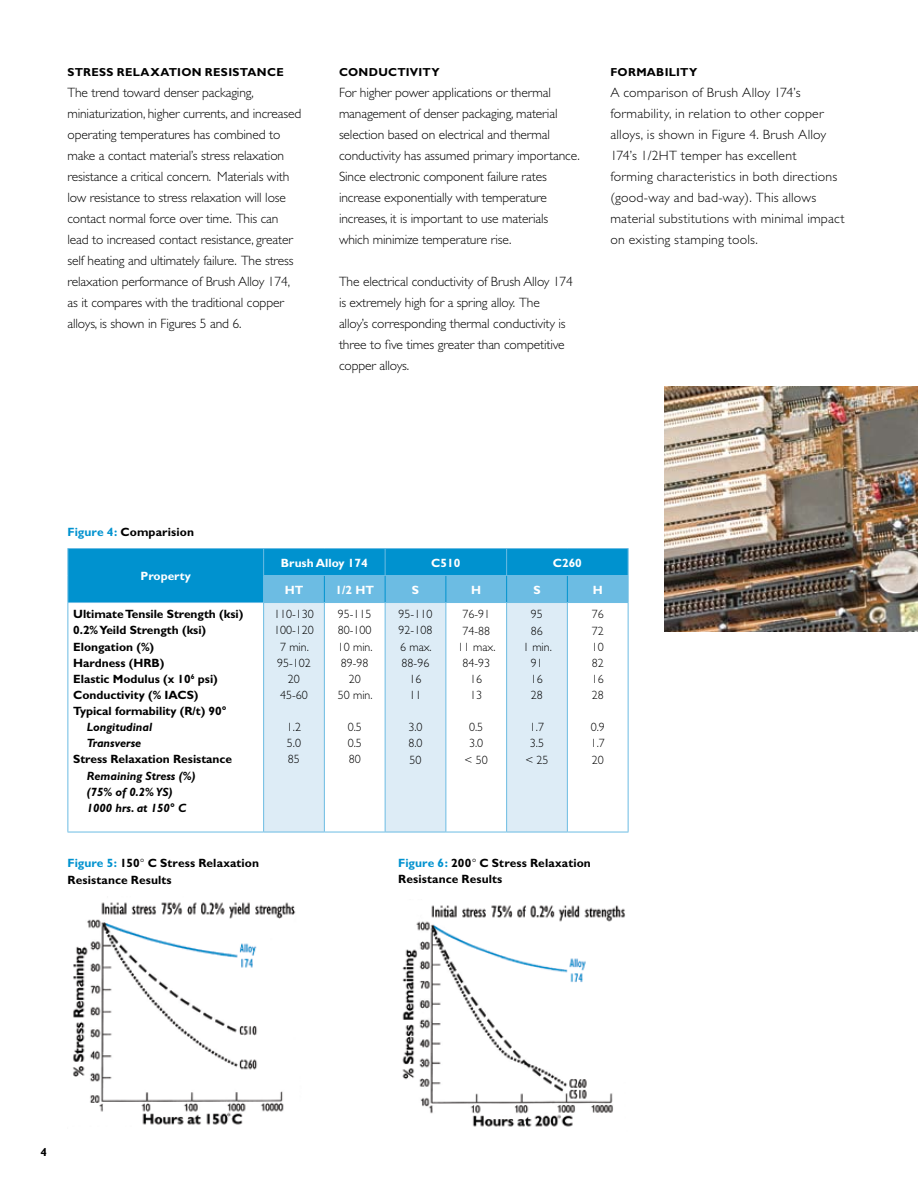
<style>
.page{position:relative;width:918px;height:1188px;background:#fff}
.page>*{position:absolute;margin:0;border:0;box-sizing:border-box;transform-origin:0 0}
.t1{font:300 13.5px/21px "Gill Sans";letter-spacing:-.01em;color:#000}
.t2{font:300 13.5px/21px "Gill Sans";letter-spacing:.015em;color:#000}
.t3{font:700 12px/16.2px "Gill Sans";color:#000}
.t4{font:300 12px/16.2px "Gill Sans";color:#000;text-align:center}
.t5{font:italic 700 12px/16.2px "Gill Sans";color:#000}
.t6{font:700 12px "Gill Sans";color:#fff}
.t7{font:700 11.7px "Gill Sans";letter-spacing:.025em;color:#000}
.s1{color:#0092cf}
.s2{font-weight:300}
</style>
<div class="page">
<img style="left:664px;top:387px;width:254px;height:244px">
<svg style="left:264px;top:603px;width:303px;height:229px;fill:#ddecf6"></svg>
<hr style="left:68px;top:603px;width:1px;height:229px;background:#6cbce3">
<hr style="left:628px;top:603px;width:1px;height:229px;background:#6cbce3">
<hr style="left:263px;top:603px;width:1px;height:229px;background:#6cbce3">
<hr style="left:324px;top:603px;width:1px;height:229px;background:#6cbce3">
<hr style="left:385px;top:603px;width:1px;height:229px;background:#6cbce3">
<hr style="left:446px;top:603px;width:1px;height:229px;background:#6cbce3">
<hr style="left:506px;top:603px;width:1px;height:229px;background:#6cbce3">
<hr style="left:567px;top:603px;width:1px;height:229px;background:#6cbce3">
<hr style="left:68px;top:548px;width:196px;height:1px;background:#6cbce3">
<hr style="left:264px;top:548px;width:60px;height:1px;background:#6cbce3">
<hr style="left:324px;top:548px;width:61px;height:1px;background:#6cbce3">
<hr style="left:385px;top:548px;width:61px;height:1px;background:#6cbce3">
<hr style="left:446px;top:548px;width:61px;height:1px;background:#6cbce3">
<hr style="left:507px;top:548px;width:60px;height:1px;background:#6cbce3">
<hr style="left:567px;top:548px;width:61px;height:1px;background:#6cbce3">
<hr style="left:68px;top:832px;width:196px;height:1px;background:#6cbce3">
<hr style="left:264px;top:832px;width:60px;height:1px;background:#6cbce3">
<hr style="left:324px;top:832px;width:61px;height:1px;background:#6cbce3">
<hr style="left:385px;top:832px;width:61px;height:1px;background:#6cbce3">
<hr style="left:446px;top:832px;width:61px;height:1px;background:#6cbce3">
<hr style="left:507px;top:832px;width:60px;height:1px;background:#6cbce3">
<hr style="left:567px;top:832px;width:61px;height:1px;background:#6cbce3">
<svg style="left:68px;top:549px;width:561px;height:54px;background:#25a0d5"></svg>
<img style="left:73px;top:902px;width:223px;height:223px">
<img style="left:402px;top:905px;width:223px;height:222px">
<p class="t7" style="left:68px;top:65px;width:16px">Stress</p>
<p class="t7" style="left:117px;top:65px;width:18px">Rela</p>
<p class="t7" style="left:150px;top:65px;width:20px">xation</p>
<p class="t7" style="left:205px;top:65px;width:17px">Resistance</p>
<p class="t1" style="left:68px;top:82px;width:235px">The trend toward denser packaging, miniaturization, higher currents, and increased operating temperatures has combined to make a contact material’s stress relaxation resistance a critical concern. Materials with low resistance to stress relaxation will lose contact normal force over time. This can lead to increased contact resistance, greater self heating and ultimately failure. The stress relaxation performance of Brush Alloy 174, as it compares with the traditional copper alloys, is shown in Figures 5 and 6.</p>
<p class="t7" style="left:339px;top:65px;width:19px">Conducti</p>
<p class="t7" style="left:410px;top:65px;width:17px">vity</p>
<p class="t1" style="left:339px;top:82px;width:242px">For higher power applications or thermal management of denser packaging, material selection based on electrical and thermal conductivity has assumed primary importance.<br>Since electronic component failure rates increase exponentially with temperature increases, it is important to use materials which minimize temperature rise.</p>
<p class="t1" style="left:339px;top:271px;width:236px">The electrical conductivity of Brush Alloy 174 is extremely high for a spring alloy. The<br>alloy’s corresponding thermal conductivity is three to five times greater than competitive copper alloys.</p>
<p class="t7" style="left:611px;top:65px;width:17px">Formability</p>
<p class="t2" style="left:610px;top:82px;width:236px">A comparison of Brush Alloy 174’s formability, in relation to other copper alloys, is shown in Figure 4. Brush Alloy 174’s 1/2HT temper has excellent<br>forming characteristics in both directions (good-way and bad-way). This allows material substitutions with minimal impact on existing stamping tools.</p>
<p class="t3" style="left:68px;top:523px;width:128px"><span class="s1">Figure 4:</span> Comparision</p>
<p class="t6" style="left:141px;top:569px;width:52px">Property</p>
<p class="t6" style="left:281px;top:555px;width:88px">Brush Alloy 174</p>
<p class="t6" style="left:431px;top:555px;width:31px">C510</p>
<p class="t6" style="left:553px;top:555px;width:31px">C260</p>
<p class="t6" style="left:285px;top:582px;width:20px">HT</p>
<p class="t6" style="left:335px;top:582px;width:40px">1/2 HT</p>
<p class="t6" style="left:412px;top:582px;width:9px">S</p>
<p class="t6" style="left:471px;top:582px;width:11px">H</p>
<p class="t6" style="left:533px;top:582px;width:9px">S</p>
<p class="t6" style="left:593px;top:582px;width:11px">H</p>
<p class="t3" style="left:73px;top:606px;width:172px">Ultimate Tensile Strength (ksi)<br>0.2% Yeild Strength (ksi)<br>Elongation (%)<br>Hardness (HRB)<br>Elastic Modulus (x 10<sup>6</sup> psi)<br>Conductivity (% IACS)<br>Typical formability (R/t) 90°</p>
<p class="t5" style="left:87px;top:719px;width:67px">Longitudinal<br>Transverse</p>
<p class="t3" style="left:73px;top:751px;width:160px">Stress Relaxation Resistance</p>
<p class="t5" style="left:87px;top:767px;width:110px">Remaining Stress (%) (75% of 0.2% YS)<br>1000 hrs. at 150° C</p>
<p class="t4" style="left:274px;top:606px;width:41px">110-130<br>100-120<br>7 min.<br>95-102<br>20<br>45-60</p>
<p class="t4" style="left:287px;top:719px;width:16px;text-align:justify">1.2<br>5.0<br>85</p>
<p class="t4" style="left:338px;top:606px;width:36px">95-115<br>80-100<br>10 min.<br>89-98<br>20<br>50 min.</p>
<p class="t4" style="left:348px;top:719px;width:16px;text-align:justify">0.5<br>0.5<br>80</p>
<p class="t4" style="left:399px;top:606px;width:35px">95-110<br>92-108<br>6 max.<br>88-96<br>16<br>11</p>
<p class="t4" style="left:408px;top:719px;width:16px;text-align:justify">3.0<br>8.0<br>50</p>
<p class="t4" style="left:458px;top:606px;width:39px">76-91<br>74-88<br>11 max.<br>84-93<br>16<br>13</p>
<p class="t4" style="left:465px;top:719px;width:25px">0.5<br>3.0 &lt; 50</p>
<p class="t4" style="left:523px;top:606px;width:30px">95<br>86<br>1 min.<br>91<br>16<br>28</p>
<p class="t4" style="left:525px;top:719px;width:25px">1.7<br>3.5 &lt; 25</p>
<p class="t4" style="left:592px;top:606px;width:13px;text-align:justify">76<br>72<br>10<br>82<br>16<br>28</p>
<p class="t4" style="left:591px;top:719px;width:16px;text-align:justify">0.9<br>1.7<br>20</p>
<p class="t3" style="left:67px;top:855px;width:193px"><span class="s1">Figure 5:</span> 150<span class="s2">°</span> C Stress Relaxation<br>Resistance Results</p>
<p class="t3" style="left:398px;top:855px;width:194px"><span class="s1">Figure 6:</span> 200<span class="s2">°</span> C Stress Relaxation<br>Resistance Results</p>
<p class="t7" style="left:41px;top:1145px;width:8px">4</p>
</div>
